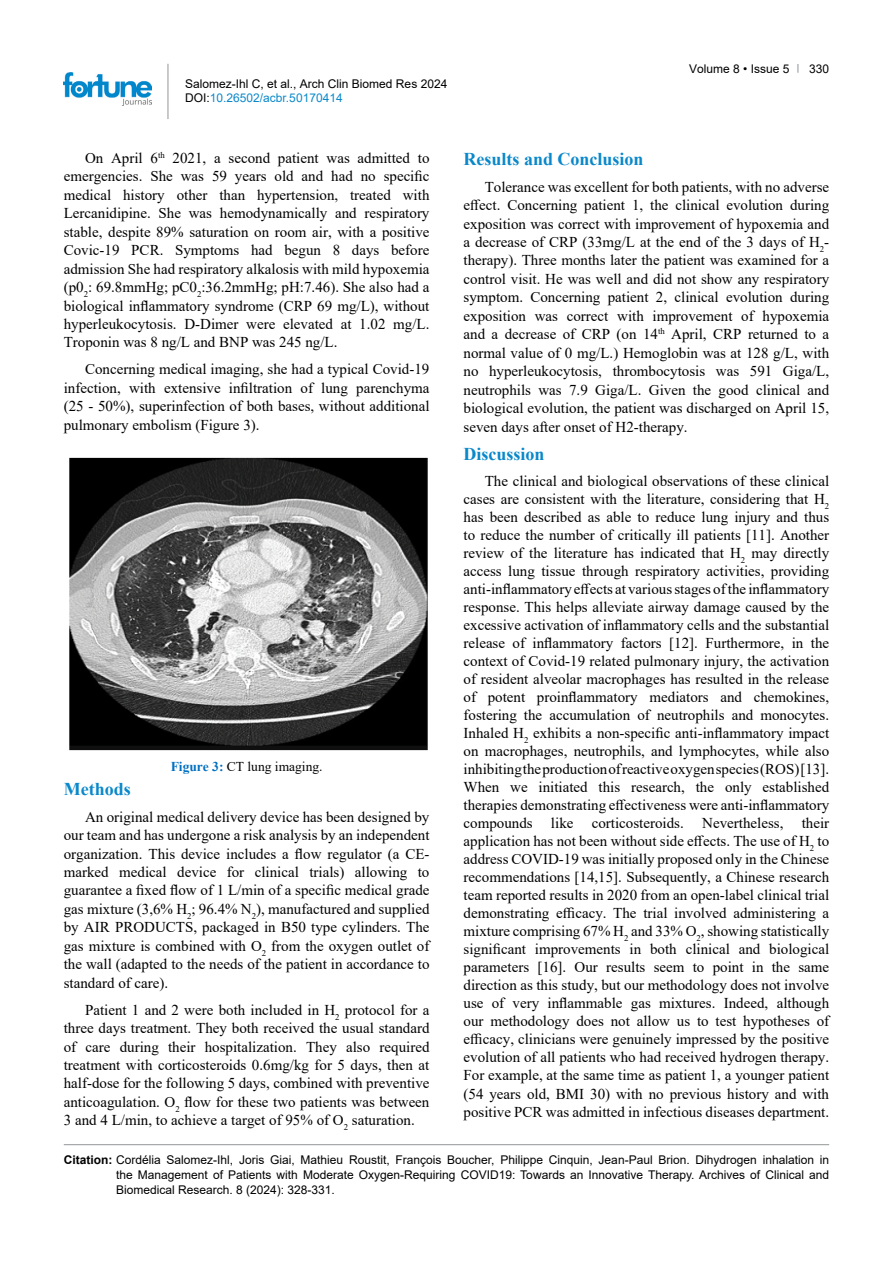
<style>
.page{position:relative;width:893px;height:1263px;background:#fff}
.page>*{position:absolute;margin:0;border:0;box-sizing:border-box;transform-origin:0 0}
.t1{font:700 18px "Times New Roman";color:#0a88ca}
.t2{font:15px/18.5px "Times New Roman";color:#000;text-align:justify}
.t3{font:13.5px "Times New Roman";color:#000}
.t4{font:12px/15px "Arial";color:#000}
.s1{color:#0a88ca}
.s2{font-weight:700;color:#0070c0}
.s3{font-weight:700}
</style>
<div class="page">
<hr style="left:168px;top:64px;width:1px;height:55px;background:#939598">
<img style="left:64px;top:72px;width:88px;height:33px">
<hr style="left:64px;top:1144px;width:765px;height:1px;background:#939598">
<img style="left:69px;top:457px;width:359px;height:294px">
<p class="t4" style="left:185px;top:76px;width:264px;line-height:14.4px">Salomez-Ihl C, et al., Arch Clin Biomed Res 2024<br>DOI:<span class="s1">10.26502/acbr.50170414</span></p>
<p class="t4" style="left:689px;top:61px;width:102px">Volume 8 • Issue 5</p>
<p class="t4" style="left:809px;top:61px;width:22px">330</p>
<p class="t2" style="left:64px;top:148px;width:367px;text-indent:21px">On April 6<sup>th</sup> 2021, a second patient was admitted to emergencies. She was 59 years old and had no specific medical history other than hypertension, treated with Lercanidipine. She was hemodynamically and respiratory stable, despite 89% saturation on room air, with a positive Covic-19 PCR. Symptoms had begun 8 days before admission She had respiratory alkalosis with mild hypoxemia (p0<sub>2</sub>: 69.8mmHg; pC0<sub>2</sub>:36.2mmHg; pH:7.46). She also had a biological inflammatory syndrome (CRP 69 mg/L), without hyperleukocytosis. D-Dimer were elevated at 1.02 mg/L.<br>Troponin was 8 ng/L and BNP was 245 ng/L.</p>
<p class="t2" style="left:64px;top:360px;width:367px;text-indent:21px">Concerning medical imaging, she had a typical Covid-19 infection, with extensive infiltration of lung parenchyma (25 - 50%), superinfection of both bases, without additional pulmonary embolism (Figure 3).</p>
<p class="t3" style="left:171px;top:757px;width:153px"><span class="s2">Figure 3:</span> CT lung imaging.</p>
<p class="t1" style="left:64px;top:776px;width:68px">Methods</p>
<p class="t2" style="left:64px;top:807px;width:367px;text-indent:21px">An original medical delivery device has been designed by our team and has undergone a risk analysis by an independent organization. This device includes a flow regulator (a CE&shy;marked medical device for clinical trials) allowing to guarantee a fixed flow of 1 L/min of a specific medical grade gas mixture (3,6% H<sub>2</sub>; 96.4% N<sub>2</sub>), manufactured and supplied by AIR PRODUCTS, packaged in B50 type cylinders. The gas mixture is combined with O<sub>2</sub> from the oxygen outlet of the wall (adapted to the needs of the patient in accordance to standard of care).</p>
<p class="t2" style="left:64px;top:1000px;width:367px;text-indent:21px">Patient 1 and 2 were both included in H<sub>2</sub> protocol for a three days treatment. They both received the usual standard of care during their hospitalization. They also required treatment with corticosteroids 0.6mg/kg for 5 days, then at half-dose for the following 5 days, combined with preventive anticoagulation. O<sub>2</sub> flow for these two patients was between 3 and 4 L/min, to achieve a target of 95% of O<sub>2</sub> saturation.</p>
<p class="t1" style="left:463px;top:146px;width:182px">Results and Conclusion</p>
<p class="t2" style="left:463px;top:177px;width:367px;text-indent:21px">Tolerance was excellent for both patients, with no adverse effect. Concerning patient 1, the clinical evolution during exposition was correct with improvement of hypoxemia and a decrease of CRP (33mg/L at the end of the 3 days of H<sub>2</sub>- therapy). Three months later the patient was examined for a control visit. He was well and did not show any respiratory symptom. Concerning patient 2, clinical evolution during exposition was correct with improvement of hypoxemia and a decrease of CRP (on 14<sup>th</sup> April, CRP returned to a normal value of 0 mg/L.) Hemoglobin was at 128 g/L, with no hyperleukocytosis, thrombocytosis was 591 Giga/L, neutrophils was 7.9 Giga/L. Given the good clinical and biological evolution, the patient was discharged on April 15, seven days after onset of H2-therapy.</p>
<p class="t1" style="left:463px;top:441px;width:83px">Discussion</p>
<p class="t2" style="left:463px;top:472px;width:367px;line-height:18px;text-indent:21px">The clinical and biological observations of these clinical cases are consistent with the literature, considering that H<sub>2 </sub>has been described as able to reduce lung injury and thus to reduce the number of critically ill patients [11]. Another review of the literature has indicated that H<sub>2</sub> may directly access lung tissue through respiratory activities, providing anti-inflammatory effects at various stages of the inflammatory response. This helps alleviate airway damage caused by the excessive activation of inflammatory cells and the substantial release of inflammatory factors [12]. Furthermore, in the context of Covid-19 related pulmonary injury, the activation of resident alveolar macrophages has resulted in the release of potent proinflammatory mediators and chemokines, fostering the accumulation of neutrophils and monocytes.<br>Inhaled H<sub>2</sub> exhibits a non-specific anti-inflammatory impact on macrophages, neutrophils, and lymphocytes, while also inhibiting the production of reactive oxygen species (ROS) [13].<br>When we initiated this research, the only established therapies demonstrating effectiveness were anti-inflammatory compounds like corticosteroids. Nevertheless, their application has not been without side effects. The use of H<sub>2</sub> to address COVID-19 was initially proposed only in the Chinese recommendations [14,15]. Subsequently, a Chinese research team reported results in 2020 from an open-label clinical trial demonstrating efficacy. The trial involved administering a mixture comprising 67% H<sub>2</sub> and 33% O<sub>2</sub>, showing statistically significant improvements in both clinical and biological parameters [16]. Our results seem to point in the same direction as this study, but our methodology does not involve use of very inflammable gas mixtures. Indeed, although our methodology does not allow us to test hypotheses of efficacy, clinicians were genuinely impressed by the positive evolution of all patients who had received hydrogen therapy.<br>For example, at the same time as patient 1, a younger patient (54 years old, BMI 30) with no previous history and with positive PCR was admitted in infectious diseases department.</p>
<p class="t4" style="left:116px;top:1152px;width:715px;text-align:justify;text-indent:-52px"><span class="s3">Citation:</span> Cordélia Salomez-Ihl, Joris Giai, Mathieu Roustit, François Boucher, Philippe Cinquin, Jean-Paul Brion. Dihydrogen inhalation in the Management of Patients with Moderate Oxygen-Requiring COVID19: Towards an Innovative Therapy. Archives of Clinical and Biomedical Research. 8 (2024): 328-331.</p>
</div>
